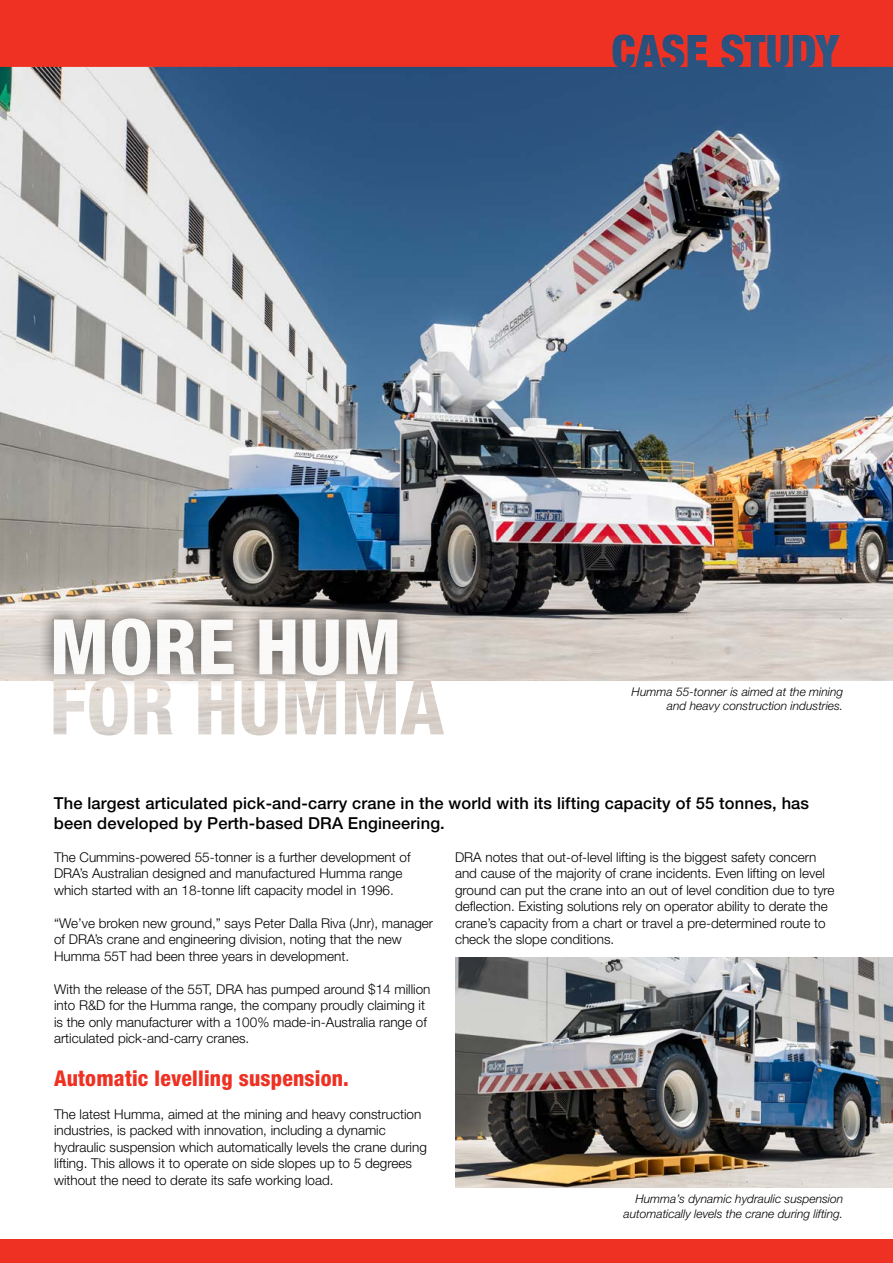
<style>
.page{position:relative;width:893px;height:1263px;background:#fff}
.page>*{position:absolute;margin:0;border:0;box-sizing:border-box;transform-origin:0 0}
.t1{font:800 condensed 76.65px "Helvetica Neue LT Std";color:#fff}
.t2{font:800 condensed 21.75px "Helvetica Neue LT Std";letter-spacing:.01em;color:#ee3123}
.t3{font:500 16.5px/19.8px "Helvetica Neue LT Std";letter-spacing:.01em;color:#000}
.t4{font:300 13.5px/16.5px "Helvetica Neue LT Std";color:#000}
.t5{font:italic 300 12px/14.4px "Helvetica Neue LT Std";color:#000;text-align:right}
</style>
<div class="page">
<img style="left:0;top:67px;width:893px;height:613px">
<svg style="left:0;top:0;width:893px;height:67px;background:#df3329"></svg>
<div style="left:0;top:1239px;width:893px;height:24px;background:#ee3123"></div>
<div style="left:38px;top:601px;width:375px;height:87px;background:#000;opacity:.75"></div>
<img style="left:54px;top:678px;width:390px;height:57px">
<img style="left:455px;top:958px;width:438px;height:229px">
<h1 class="t1" style="left:50px;top:599px;width:354px">MORE HUM</h1>
<p class="t5" style="left:632px;top:684px;width:213px">Humma 55-tonner is aimed at the mining and heavy construction industries.</p>
<p class="t3" style="left:54px;top:793px;width:757px">The largest articulated pick-and-carry crane in the world with its lifting capacity of 55 tonnes, has been developed by Perth-based DRA Engineering.</p>
<p class="t4" style="left:54px;top:848px;width:358px">The Cummins-powered 55-tonner is a further development of<br>DRA’s Australian designed and manufactured Humma range which started with an 18-tonne lift capacity model in 1996.</p>
<p class="t4" style="left:54px;top:914px;width:381px">“We’ve broken new ground,” says Peter Dalla Riva (Jnr), manager of DRA’s crane and engineering division, noting that the new<br>Humma 55T had been three years in development.</p>
<p class="t4" style="left:54px;top:980px;width:378px">With the release of the 55T, DRA has pumped around $14 million into R&amp;D for the Humma range, the company proudly claiming it is the only manufacturer with a 100% made-in-Australia range of articulated pick-and-carry cranes.</p>
<h2 class="t2" style="left:54px;top:1064px;width:296px">Automatic levelling suspension.</h2>
<p class="t4" style="left:54px;top:1105px;width:374px">The latest Humma, aimed at the mining and heavy construction industries, is packed with innovation, including a dynamic hydraulic suspension which automatically levels the crane during lifting. This allows it to operate on side slopes up to 5 degrees without the need to derate its safe working load.</p>
<p class="t4" style="left:455px;top:848px;width:381px">DRA notes that out-of-level lifting is the biggest safety concern and cause of the majority of crane incidents. Even lifting on level ground can put the crane into an out of level condition due to tyre deflection. Existing solutions rely on operator ability to derate the crane’s capacity from a chart or travel a pre-determined route to check the slope conditions.</p>
<p class="t5" style="left:624px;top:1192px;width:221px">Humma’s dynamic hydraulic suspension automatically levels the crane during lifting.</p>
</div>
